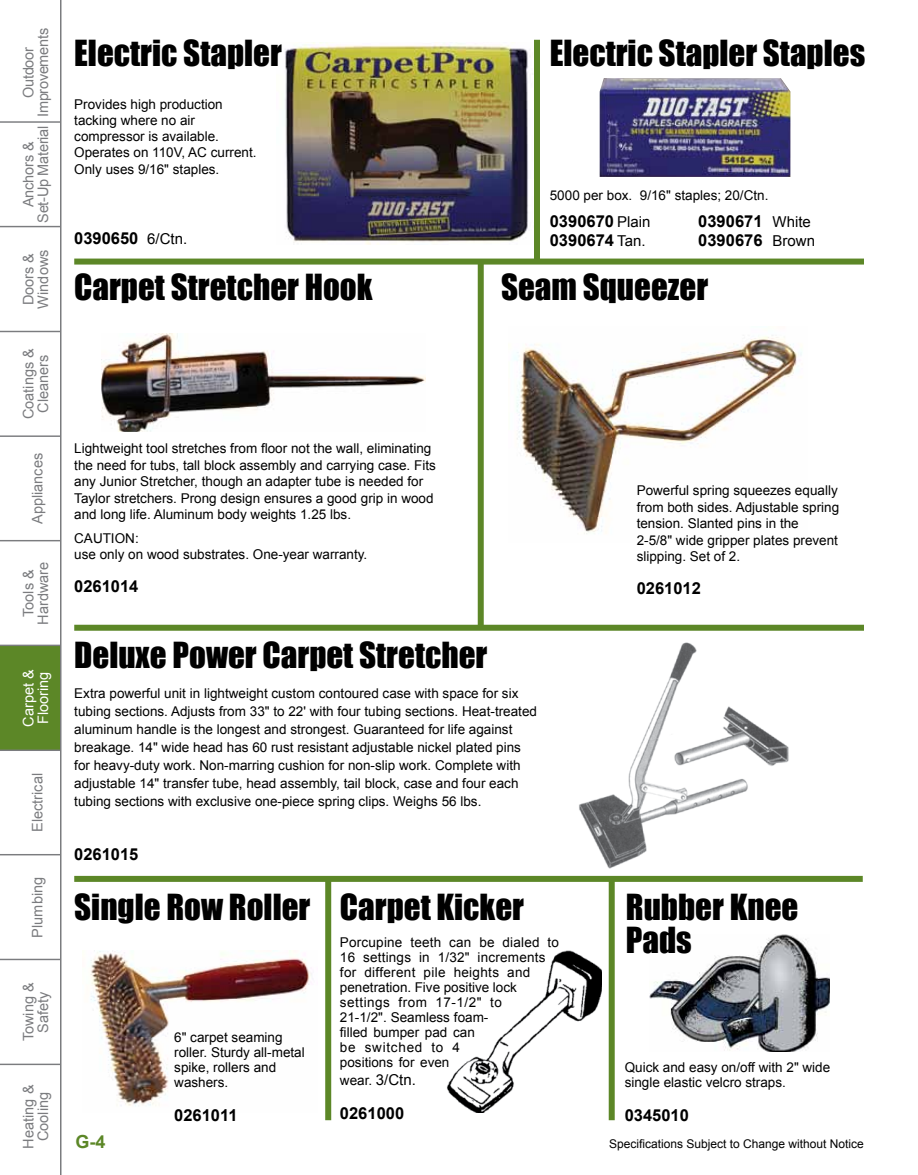
<style>
.page{position:relative;width:918px;height:1175px;background:#fff}
.page>*{position:absolute;margin:0;border:0;box-sizing:border-box;transform-origin:0 0}
.Headline{font:33px/33.8px "Impact";color:#000}
.t1{font:700 18px "Arial";color:#5c8727}
.Body_Text_Number{font:700 16.5px "Arial";color:#000}
.Body_text{font:15px "Arial";color:#000}
.t2{font:14.55px/14.5px "Arial";color:#7b7c7f;text-align:center}
.t3{font:14.55px/14.5px "Arial";letter-spacing:-.02em;color:#7b7c7f;text-align:center}
.t4{font:14.55px/14.5px "Arial";color:#fff}
.Body_text-2{font:13.5px/15px "Arial";color:#000}
.t5{font:12px "Arial";color:#000}
.s1{font-weight:400;font-size:15px}
.s2{font-size:13.5px}
</style>
<div class="page">
<div style="left:0;top:645px;width:61px;height:105px;background:#5c8727"></div>
<hr style="left:0;top:121px;width:61px;height:2px;background:#7b7c7f">
<hr style="left:0;top:226px;width:61px;height:1px;background:#7b7c7f">
<hr style="left:0;top:331px;width:61px;height:1px;background:#7b7c7f">
<hr style="left:0;top:435px;width:61px;height:2px;background:#7b7c7f">
<hr style="left:0;top:540px;width:61px;height:1px;background:#7b7c7f">
<hr style="left:0;top:644px;width:61px;height:2px;background:#7b7c7f">
<hr style="left:0;top:749px;width:61px;height:2px;background:#7b7c7f">
<hr style="left:0;top:854px;width:61px;height:1px;background:#7b7c7f">
<hr style="left:0;top:958px;width:61px;height:2px;background:#7b7c7f">
<hr style="left:0;top:1063px;width:61px;height:2px;background:#7b7c7f">
<hr style="left:60px;top:0;width:2px;height:1174px;background:#7b7c7f">
<img style="left:285px;top:42px;width:244px;height:203px">
<img style="left:90px;top:950px;width:222px;height:157px">
<div style="left:325px;top:880px;width:6px;height:240px;background:#5c8727"></div>
<div style="left:74px;top:624px;width:790px;height:6px;background:#5c8727"></div>
<div style="left:74px;top:258px;width:790px;height:6px;background:#5c8727"></div>
<img style="left:579px;top:642px;width:210px;height:226px">
<div style="left:74px;top:876px;width:789px;height:6px;background:#5c8727"></div>
<img style="left:447px;top:950px;width:155px;height:162px">
<img style="left:513px;top:335px;width:289px;height:199px">
<img style="left:650px;top:934px;width:179px;height:117px">
<div style="left:609px;top:877px;width:6px;height:243px;background:#5c8727"></div>
<img style="left:102px;top:333px;width:324px;height:98px">
<div style="left:478px;top:263px;width:6px;height:366px;background:#5c8727"></div>
<img style="left:600px;top:78px;width:190px;height:99px">
<div style="left:534px;top:40px;width:6px;height:220px;background:#5c8727"></div>
<p class="t3" style="left:21px;top:117px;width:90px;rotate:-90deg">Outdoor<br>Improvements</p>
<p class="t3" style="left:21px;top:223px;width:98px;rotate:-90deg">Anchors &amp;<br>Set-Up Material</p>
<p class="t2" style="left:21px;top:308px;width:60px;text-align:left;rotate:-90deg">Doors &amp;<br>Windows</p>
<p class="t2" style="left:21px;top:419px;width:73px;rotate:-90deg">Coatings &amp;<br>Cleaners</p>
<p class="t2" style="left:30px;top:524px;width:73px;rotate:-90deg">Appliances</p>
<p class="t2" style="left:21px;top:624px;width:64px;rotate:-90deg">Tools &amp;<br>Hardware</p>
<p class="t4" style="left:21px;top:726px;width:59px;rotate:-90deg">Carpet &amp;<br>Flooring</p>
<p class="t2" style="left:30px;top:832px;width:60px;rotate:-90deg">Electrical</p>
<p class="t2" style="left:30px;top:937px;width:62px;rotate:-90deg">Plumbing</p>
<p class="t2" style="left:21px;top:1041px;width:60px;rotate:-90deg">Towing &amp;<br>Safety</p>
<p class="t2" style="left:21px;top:1148px;width:65px;rotate:-90deg">Heating &amp;<br>Cooling</p>
<p class="Headline" style="left:74px;top:36px;width:209px">Electric Stapler</p>
<p class="Headline" style="left:550px;top:36px;width:317px">Electric Stapler Staples</p>
<p class="Body_text-2" style="left:74px;top:96px;width:184px;line-height:16.2px">Provides high production tacking where no air compressor is available.<br>Operates on 110V, AC current.<br>Only uses 9/16" staples.</p>
<p class="Body_Text_Number" style="left:74px;top:229px;width:115px">0390650 <span class="s1">6/Ctn.</span></p>
<p class="Headline" style="left:74px;top:270px;width:300px">Carpet Stretcher Hook</p>
<p class="Body_text-2" style="left:74px;top:440px;width:363px;line-height:16.5px">Lightweight tool stretches from floor not the wall, eliminating the need for tubs, tall block assembly and carrying case. Fits any Junior Stretcher, though an adapter tube is needed for Taylor stretchers. Prong design ensures a good grip in wood and long life. Aluminum body weights 1.25 lbs.</p>
<p class="Body_text-2" style="left:74px;top:529px;width:295px;line-height:16.5px">CAUTION:<br>use only on wood substrates. One-year warranty.</p>
<p class="Body_Text_Number" style="left:74px;top:577px;width:66px">0261014</p>
<p class="Body_text-2" style="left:550px;top:187px;width:220px">5000 per box. 9/16" staples; 20/Ctn.</p>
<p class="Body_Text_Number" style="left:550px;top:211px;width:102px">0390670 <span class="s1">Plain</span></p>
<p class="Body_Text_Number" style="left:698px;top:211px;width:114px">0390671 <span class="s1">White</span></p>
<p class="Body_Text_Number" style="left:550px;top:231px;width:97px">0390674 <span class="s1">Tan.</span></p>
<p class="Body_Text_Number" style="left:698px;top:231px;width:118px">0390676 <span class="s1">Brown</span></p>
<p class="Headline" style="left:501px;top:270px;width:209px">Seam Squeezer</p>
<p class="Body_text-2" style="left:637px;top:482px;width:204px;line-height:16.5px">Powerful spring squeezes equally from both sides. Adjustable spring tension. Slanted pins in the<br>2-5/8" wide gripper plates prevent slipping. Set of 2.</p>
<p class="Body_Text_Number" style="left:637px;top:579px;width:66px">0261012</p>
<p class="Headline" style="left:74px;top:637px;width:415px">Deluxe Power Carpet Stretcher</p>
<p class="Body_text-2" style="left:74px;top:684px;width:464px;line-height:18px">Extra powerful unit in lightweight custom contoured case with space for six tubing sections. Adjusts from 33" to 22' with four tubing sections. Heat-treated aluminum handle is the longest and strongest. Guaranteed for life against breakage. 14" wide head has 60 rust resistant adjustable nickel plated pins for heavy-duty work. Non-marring cushion for non-slip work. Complete with adjustable 14" transfer tube, head assembly, tail block, case and four each tubing sections with exclusive one-piece spring clips. Weighs 56 lbs.</p>
<p class="Body_Text_Number" style="left:74px;top:845px;width:66px">0261015</p>
<p class="Headline" style="left:340px;top:889px;width:186px">Carpet Kicker</p>
<p class="Body_text-2" style="left:340px;top:934px;width:221px">Porcupine teeth can be dialed to<br>16 settings in 1/32" increments for different pile heights and penetration. Five positive lock settings from 17-1/2" to<br>21-1/2". Seamless foam-<br>filled bumper pad can<br>be switched to 4<br>positions for even</p>
<p class="Body_text" style="left:340px;top:1071px;width:78px"><span class="s2">wear.</span> 3/Ctn.</p>
<p class="Body_Text_Number" style="left:340px;top:1104px;width:66px">0261000</p>
<p class="Headline" style="left:74px;top:889px;width:238px">Single Row Roller</p>
<p class="Body_text-2" style="left:174px;top:1029px;width:132px">6" carpet seaming roller. Sturdy all-metal spike, rollers and washers.</p>
<p class="Body_Text_Number" style="left:174px;top:1106px;width:65px">0261011</p>
<h2 class="t1" style="left:76px;top:1131px;width:32px">G-4</h2>
<p class="Headline" style="left:626px;top:889px;width:174px">Rubber Knee<br>Pads</p>
<p class="Body_text-2" style="left:625px;top:1059px;width:207px">Quick and easy on/off with 2" wide single elastic velcro straps.</p>
<p class="Body_Text_Number" style="left:625px;top:1106px;width:66px">0345010</p>
<p class="t5" style="left:609px;top:1137px;width:256px">Specifications Subject to Change without Notice</p>
</div>
